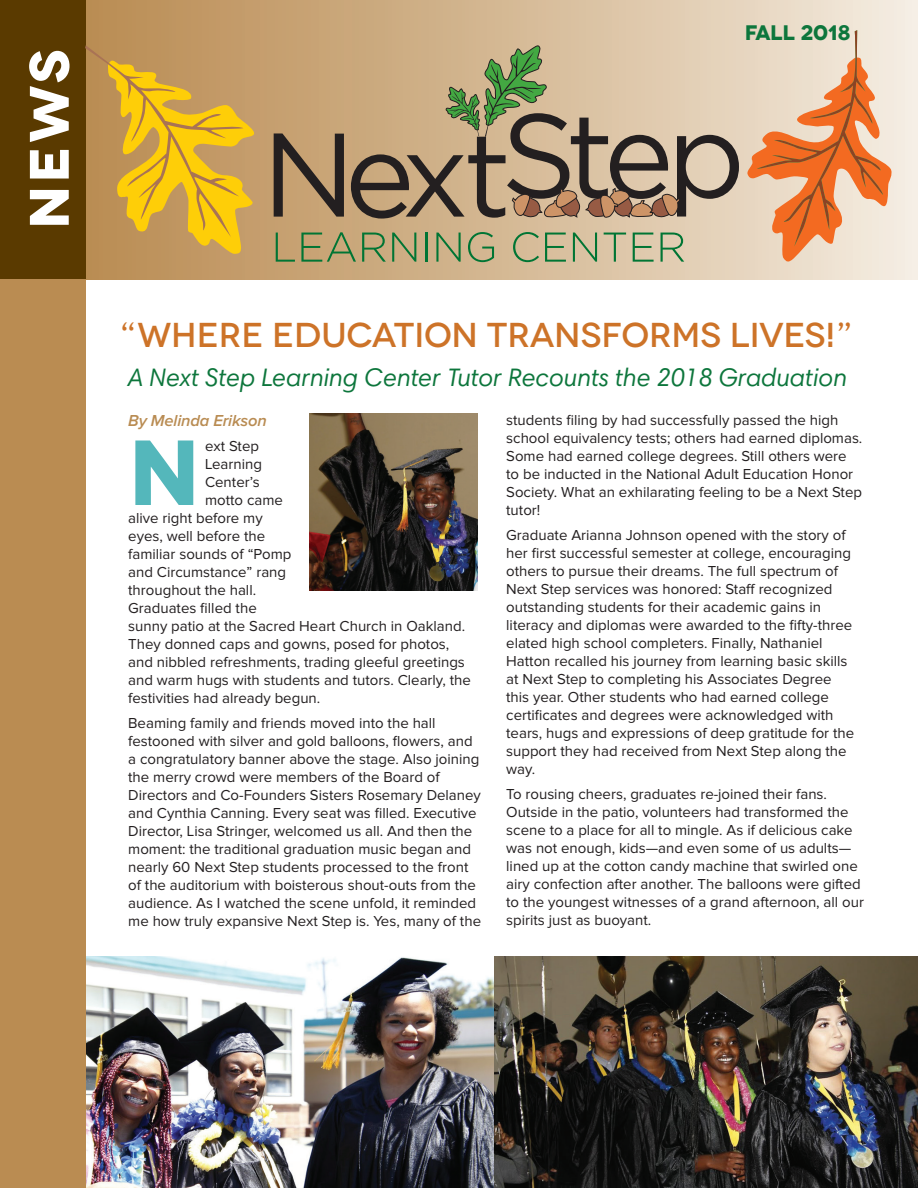
<style>
.page{position:relative;width:918px;height:1188px;background:#fff}
.page>*{position:absolute;margin:0;border:0;box-sizing:border-box;transform-origin:0 0}
.t1{font:700 92.1px "Novecentowide";color:#54b7bb}
.headline{font:700 55.5px "Novecentowide";color:#fff}
.headline-2{font:500 34.5px "Novecentowide";color:#cd7328}
.subhead{font:italic 25.5px "Harmonia Sans Std";color:#0d763c}
.t2{font:700 21px "Novecentowide";letter-spacing:-.01em;color:#0d763c}
.byline{font:italic 600 16.5px "Proxima Nova";letter-spacing:-.01em;color:#b98c53}
.t3{font:15px/18px "Proxima Nova";color:#231f20}
</style>
<div class="page">
<img style="left:86px;top:956px;width:832px;height:232px">
<div style="left:0;top:275px;width:86px;height:913px;background:#ba8c52"></div>
<div style="left:76px;top:0;width:842px;height:280px;background:linear-gradient(to right,#b7884d,#f3eade)"></div>
<div style="left:0;top:0;width:86px;height:279px;background:#5a3a00"></div>
<svg style="left:746px;top:30px;width:147px;height:233px;background:#e9b592"></svg>
<svg style="left:85px;top:45px;width:169px;height:209px;background:#d2a540"></svg>
<svg style="left:274px;top:133px;width:70px;height:84px;background:#887054"></svg>
<svg style="left:276px;top:233px;width:19px;height:29px"></svg>
<svg style="left:301px;top:232px;width:55px;height:30px;background:#a09b69"></svg>
<svg style="left:362px;top:233px;width:24px;height:29px"></svg>
<svg style="left:392px;top:233px;width:24px;height:29px"></svg>
<hr style="left:425px;top:233px;width:2px;height:29px;background:#007534">
<svg style="left:436px;top:233px;width:25px;height:29px"></svg>
<svg style="left:468px;top:232px;width:26px;height:30px"></svg>
<svg style="left:513px;top:232px;width:26px;height:30px"></svg>
<svg style="left:545px;top:233px;width:21px;height:29px"></svg>
<svg style="left:573px;top:233px;width:24px;height:29px"></svg>
<svg style="left:604px;top:233px;width:22px;height:29px"></svg>
<svg style="left:633px;top:233px;width:21px;height:29px"></svg>
<svg style="left:660px;top:233px;width:24px;height:29px"></svg>
<svg style="left:351px;top:45px;width:388px;height:174px;background:#b29f80"></svg>
<img style="left:309px;top:413px;width:168px;height:178px">
<p class="headline" style="left:15px;top:229px;width:181px;rotate:-90deg">news</p>
<p class="t2" style="left:745px;top:20px;width:107px">FALL 2018</p>
<p class="headline-2" style="left:120px;top:315px;width:735px">“WHERE EDUCATION TRANSFORMS LIVES!”</p>
<p class="subhead" style="left:128px;top:362px;width:721px">A Next Step Learning Center Tutor Recounts the 2018 Graduation</p>
<p class="byline" style="left:128px;top:411px;width:140px">By Melinda Erikson</p>
<p class="t1" style="left:128px;top:415px;width:74px">N</p>
<p class="t3" style="left:205px;top:437px;width:56px">ext Step</p>
<p class="t3" style="left:205px;top:455px;width:58px">Learning</p>
<p class="t3" style="left:205px;top:473px;width:56px">Center’s</p>
<p class="t3" style="left:205px;top:491px;width:79px">motto came</p>
<p class="t3" style="left:128px;top:509px;width:136px">alive right before my</p>
<p class="t3" style="left:128px;top:527px;width:138px">eyes, well before the</p>
<p class="t3" style="left:128px;top:545px;width:165px">familiar sounds of “Pomp</p>
<p class="t3" style="left:128px;top:563px;width:159px">and Circumstance” rang</p>
<p class="t3" style="left:128px;top:581px;width:129px">throughout the hall.</p>
<p class="t3" style="left:128px;top:599px;width:130px">Graduates filled the</p>
<p class="t3" style="left:128px;top:617px;width:338px">sunny patio at the Sacred Heart Church in Oakland.</p>
<p class="t3" style="left:128px;top:635px;width:323px">They donned caps and gowns, posed for photos,</p>
<p class="t3" style="left:128px;top:653px;width:338px">and nibbled refreshments, trading gleeful greetings</p>
<p class="t3" style="left:128px;top:671px;width:344px">and warm hugs with students and tutors. Clearly, the</p>
<p class="t3" style="left:128px;top:689px;width:194px">festivities had already begun.</p>
<p class="t3" style="left:128px;top:714px;width:354px">Beaming family and friends moved into the hall festooned with silver and gold balloons, flowers, and a congratulatory banner above the stage. Also joining the merry crowd were members of the Board of Directors and Co-Founders Sisters Rosemary Delaney and Cynthia Canning. Every seat was filled. Executive Director, Lisa Stringer, welcomed us all. And then the moment: the traditional graduation music began and nearly 60 Next Step students processed to the front of the auditorium with boisterous shout-outs from the audience. As I watched the scene unfold, it reminded me how truly expansive Next Step is. Yes, many of the</p>
<p class="t3" style="left:506px;top:411px;width:358px">students filing by had successfully passed the high school equivalency tests; others had earned diplomas.<br>Some had earned college degrees. Still others were to be inducted in the National Adult Education Honor Society. What an exhilarating feeling to be a Next Step tutor!</p>
<p class="t3" style="left:506px;top:526px;width:349px">Graduate Arianna Johnson opened with the story of her first successful semester at college, encouraging others to pursue their dreams. The full spectrum of Next Step services was honored: Staff recognized outstanding students for their academic gains in literacy and diplomas were awarded to the fifty-three elated high school completers. Finally, Nathaniel Hatton recalled his journey from learning basic skills at Next Step to completing his Associates Degree this year. Other students who had earned college certificates and degrees were acknowledged with tears, hugs and expressions of deep gratitude for the support they had received from Next Step along the way.</p>
<p class="t3" style="left:506px;top:785px;width:359px">To rousing cheers, graduates re-joined their fans.<br>Outside in the patio, volunteers had transformed the scene to a place for all to mingle. As if delicious cake was not enough, kids—and even some of us adults— lined up at the cotton candy machine that swirled one airy confection after another. The balloons were gifted to the youngest witnesses of a grand afternoon, all our spirits just as buoyant.</p>
</div>
